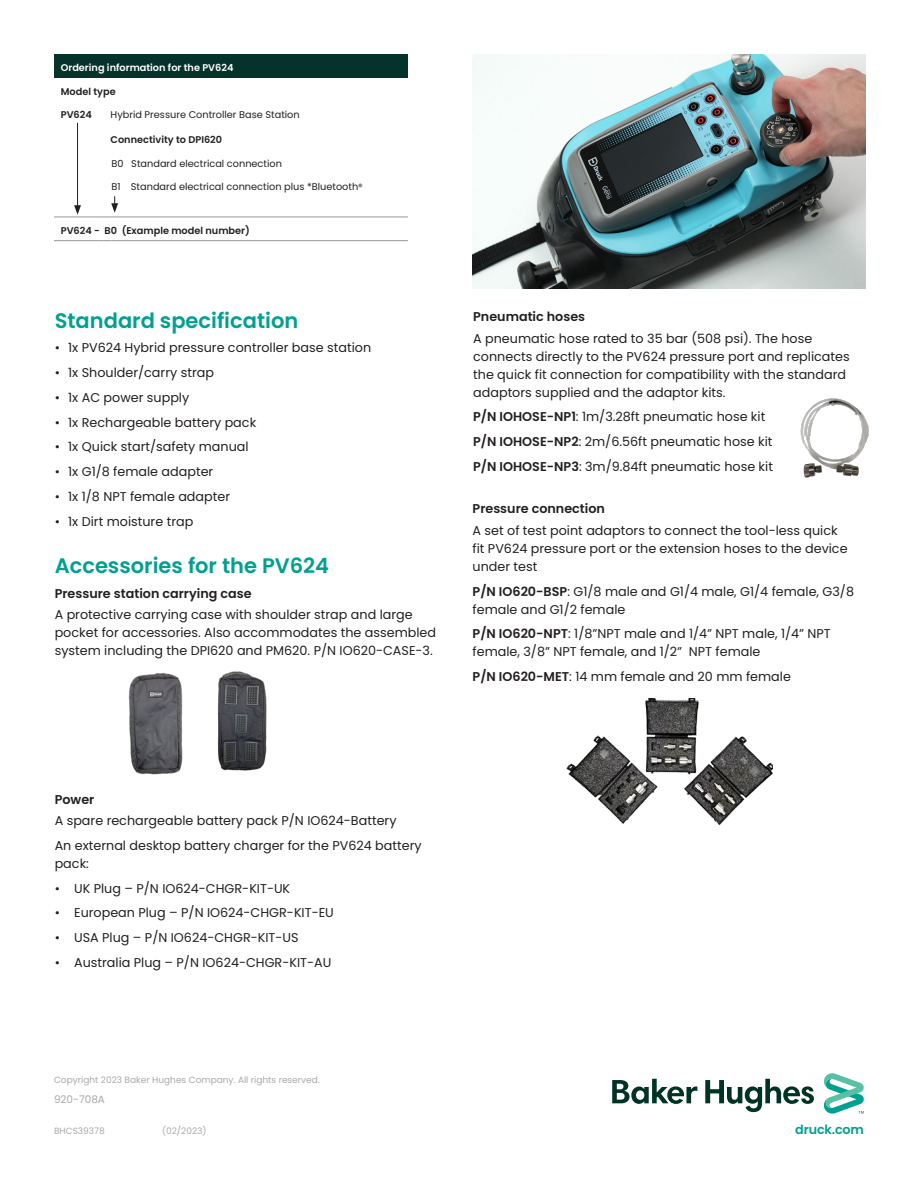
<style>
.page{position:relative;width:918px;height:1188px;background:#fff}
.page>*{position:absolute;margin:0;border:0;box-sizing:border-box;transform-origin:0 0}
._15pt-body_subhead{font:600 21px "Poppins";color:#00a08f}
._8_5pt-bullet{font:12.75px/18px "Poppins";color:#231f20}
._8_5pt-body_text{font:12.75px/18px "Poppins";color:#231f20}
._8_5pt-body_text-2{font:600 12.75px "Poppins";color:#231f20}
.t1{font:600 12.75px "Poppins";letter-spacing:-.01em;color:#00a08f}
._6pt-legal_footnote{font:10.5px "Poppins";color:#a8a9ad}
.Table_Cell_Element_7{font:9.75px "Poppins";color:#231f20}
.Table_Cell_Element_7-2{font:600 9.75px "Poppins";color:#231f20}
.Table_Clolumn_title{font:600 9.75px "Poppins";color:#fff}
._6pt-legal_footnote-2{font:9px "Poppins";color:#a8a9ad}
.s1{font-size:9px}
.s2{font-weight:600}
</style>
<div class="page">
<img style="left:128px;top:673px;width:55px;height:102px">
<img style="left:217px;top:671px;width:50px;height:100px">
<img style="left:566px;top:699px;width:206px;height:127px">
<img style="left:472px;top:54px;width:393px;height:235px">
<img style="left:800px;top:398px;width:69px;height:80px">
<div style="left:54px;top:54px;width:354px;height:24px;background:#05322b"></div>
<hr style="left:54px;top:217px;width:45px;height:1px;background:#949494">
<hr style="left:111px;top:217px;width:297px;height:1px;background:#949494">
<hr style="left:54px;top:240px;width:45px;height:1px;background:#949494">
<svg style="left:99px;top:240px;width:12px;height:1px"></svg>
<hr style="left:111px;top:240px;width:297px;height:1px;background:#949494">
<hr style="left:77px;top:123px;width:1px;height:85px;background:#231f20">
<svg style="left:74px;top:205px;width:7px;height:10px"></svg>
<svg style="left:99px;top:196px;width:19px;height:22px"></svg>
<svg style="left:612px;top:1073px;width:252px;height:41px"></svg>
<p class="Table_Clolumn_title" style="left:61px;top:62px;width:174px">Ordering information for the PV624</p>
<p class="Table_Cell_Element_7-2" style="left:61px;top:85px;width:56px">Model type</p>
<p class="Table_Cell_Element_7-2" style="left:61px;top:109px;width:33px">PV624</p>
<p class="Table_Cell_Element_7" style="left:111px;top:109px;width:191px">Hybrid Pressure Controller Base Station</p>
<p class="Table_Cell_Element_7-2" style="left:111px;top:134px;width:113px">Connectivity to DPI620</p>
<p class="Table_Cell_Element_7" style="left:111px;top:157px;width:172px">B0 Standard electrical connection</p>
<p class="Table_Cell_Element_7" style="left:111px;top:181px;width:253px">B1 Standard electrical connection plus *Bluetooth<span class="s1">®</span></p>
<p class="Table_Cell_Element_7-2" style="left:61px;top:225px;width:191px">PV624 - B0 (Example model number)</p>
<p class="_15pt-body_subhead" style="left:55px;top:308px;width:245px">Standard specification</p>
<p class="_8_5pt-bullet" style="left:55px;top:339px;width:318px">• 1x PV624 Hybrid pressure controller base station</p>
<p class="_8_5pt-bullet" style="left:55px;top:364px;width:161px">• 1x Shoulder/carry strap</p>
<p class="_8_5pt-bullet" style="left:55px;top:389px;width:136px">• 1x AC power supply</p>
<p class="_8_5pt-bullet" style="left:55px;top:413px;width:203px">• 1x Rechargeable battery pack</p>
<p class="_8_5pt-bullet" style="left:55px;top:438px;width:195px">• 1x Quick start/safety manual</p>
<p class="_8_5pt-bullet" style="left:55px;top:463px;width:160px">• 1x G1/8 female adapter</p>
<p class="_8_5pt-bullet" style="left:55px;top:488px;width:177px">• 1x 1/8 NPT female adapter</p>
<p class="_8_5pt-bullet" style="left:55px;top:512px;width:140px">• 1x Dirt moisture trap</p>
<p class="_15pt-body_subhead" style="left:55px;top:553px;width:276px">Accessories for the PV624</p>
<p class="_8_5pt-body_text-2" style="left:55px;top:586px;width:198px">Pressure station carrying case</p>
<p class="_8_5pt-body_text" style="left:55px;top:606px;width:383px">A protective carrying case with shoulder strap and large pocket for accessories. Also accommodates the assembled system including the DPI620 and PM620. P/N IO620-CASE-3.</p>
<p class="_8_5pt-body_text-2" style="left:473px;top:309px;width:114px">Pneumatic hoses</p>
<p class="_8_5pt-bullet" style="left:473px;top:329px;width:378px">A pneumatic hose rated to 35 bar (508 psi). The hose connects directly to the PV624 pressure port and replicates the quick fit connection for compatibility with the standard adaptors supplied and the adaptor kits.</p>
<p class="_8_5pt-bullet" style="left:473px;top:408px;width:294px"><span class="s2">P/N IOHOSE-NP1</span>: 1m/3.28ft pneumatic hose kit</p>
<p class="_8_5pt-bullet" style="left:473px;top:433px;width:301px"><span class="s2">P/N IOHOSE-NP2</span>: 2m/6.56ft pneumatic hose kit</p>
<p class="_8_5pt-bullet" style="left:473px;top:458px;width:301px"><span class="s2">P/N IOHOSE-NP3</span>: 3m/9.84ft pneumatic hose kit</p>
<p class="_8_5pt-body_text-2" style="left:473px;top:502px;width:134px">Pressure connection</p>
<p class="_8_5pt-bullet" style="left:473px;top:522px;width:377px">A set of test point adaptors to connect the tool-less quick fit PV624 pressure port or the extension hoses to the device under test</p>
<p class="_8_5pt-bullet" style="left:473px;top:582px;width:383px"><span class="s2">P/N IO620-BSP</span>: G1/8 male and G1/4 male, G1/4 female, G3/8 female and G1/2 female</p>
<p class="_8_5pt-bullet" style="left:473px;top:625px;width:360px"><span class="s2">P/N IO620-NPT</span>: 1/8”NPT male and 1/4” NPT male, 1/4” NPT female, 3/8” NPT female, and 1/2” NPT female</p>
<p class="_8_5pt-bullet" style="left:473px;top:668px;width:320px"><span class="s2">P/N IO620-MET</span>: 14 mm female and 20 mm female</p>
<p class="_8_5pt-body_text-2" style="left:55px;top:792px;width:41px">Power</p>
<p class="_8_5pt-bullet" style="left:55px;top:812px;width:343px">A spare rechargeable battery pack P/N IO624-Battery</p>
<p class="_8_5pt-bullet" style="left:55px;top:837px;width:368px">An external desktop battery charger for the PV624 battery pack:</p>
<p class="_8_5pt-bullet" style="left:55px;top:879px;width:237px">• UK Plug – P/N IO624-CHGR-KIT-UK</p>
<p class="_8_5pt-bullet" style="left:55px;top:904px;width:281px">• European Plug – P/N IO624-CHGR-KIT-EU</p>
<p class="_8_5pt-bullet" style="left:55px;top:929px;width:245px">• USA Plug – P/N IO624-CHGR-KIT-US</p>
<p class="_8_5pt-bullet" style="left:55px;top:954px;width:278px">• Australia Plug – P/N IO624-CHGR-KIT-AU</p>
<p class="_6pt-legal_footnote-2" style="left:54px;top:1075px;width:267px">Copyright 2023 Baker Hughes Company. All rights reserved.</p>
<p class="_6pt-legal_footnote" style="left:54px;top:1093px;width:53px">920-708A</p>
<p class="_6pt-legal_footnote-2" style="left:54px;top:1126px;width:52px">BHCS39378</p>
<p class="_6pt-legal_footnote-2" style="left:162px;top:1126px;width:46px">(02/2023)</p>
<p class="t1" style="left:795px;top:1122px;width:70px">druck.com</p>
</div>
